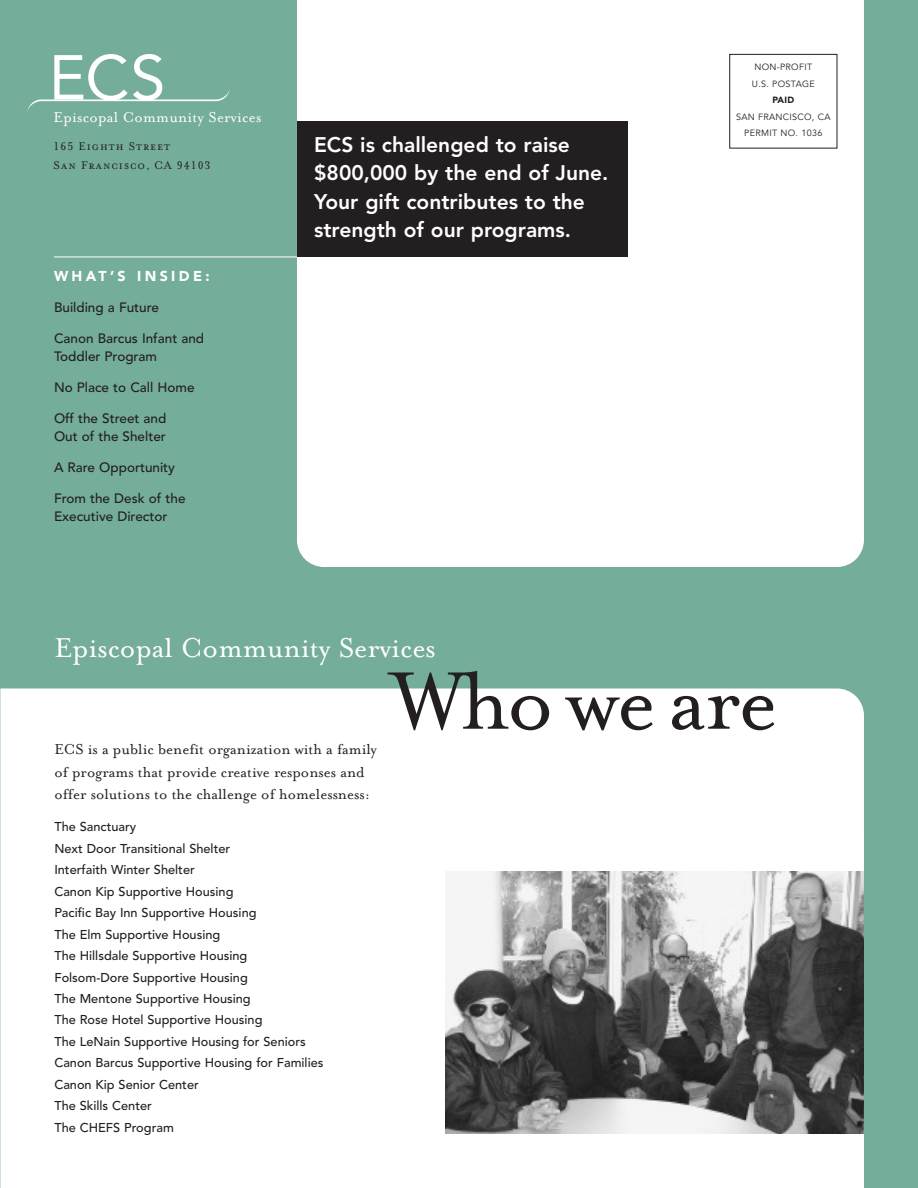
<style>
.page{position:relative;width:918px;height:1188px;background:#74ad99}
.page>*{position:absolute;margin:0;border:0;box-sizing:border-box;transform-origin:0 0}
.t1{font:93.6px "Mrs Eaves Roman";letter-spacing:-.035em;color:#231f20}
.t2{font:31.2px "Mrs Eaves Roman";color:#fff}
.t3{font:800 21px/28.5px "Avenir";color:#fff}
.t4{font:16.5px/22.5px "Mrs Eaves Roman";color:#231f20}
.t5{font:16.5px "Mrs Eaves Roman";letter-spacing:.015em;color:#fff}
.t6{font:900 14.25px "Avenir";letter-spacing:.235em;color:#fff}
.t7{font:500 13.5px/18px "Avenir";color:#231f20}
.t8{font:500 12.75px/21.5px "Avenir";color:#231f20}
.t9{font:12.75px/19.5px "Mrs Eaves Small Caps";letter-spacing:.075em;color:#231f20}
.t10{font:9px/16.5px "Avenir";letter-spacing:.035em;color:#231f20}
.t11{font:900 9px "Avenir";color:#231f20}
.s1{font-family:"Mrs Eaves Petite Caps"}
</style>
<div class="page">
<div style="left:0;top:688px;width:864px;height:500px;background:#fff"></div>
<hr style="left:54px;top:257px;width:243px;height:1px;background:#fff">
<div style="left:297px;top:0;width:567px;height:567px;background:#fff"></div>
<div style="left:729px;top:54px;width:108px;height:94px;border:1px solid #231f20"></div>
<svg style="left:27px;top:54px;width:203px;height:58px"></svg>
<div style="left:297px;top:121px;width:331px;height:135px;background:#231f20"></div>
<img style="left:446px;top:872px;width:418px;height:262px">
<p class="t5" style="left:54px;top:107px;width:209px">Episcopal Community Services</p>
<p class="t9" style="left:54px;top:136px;width:158px"><span class="s1">165</span> Eighth Street<br>San Francisco, CA <span class="s1">94103</span></p>
<h3 class="t3" style="left:314px;top:132px;width:296px">ECS is challenged to raise $800,000 by the end of June.<br>Your gift contributes to the strength of our programs.</h3>
<p class="t6" style="left:54px;top:270px;width:157px">WHAT’S INSIDE:</p>
<p class="t7" style="left:54px;top:299px;width:107px">Building a Future</p>
<p class="t7" style="left:54px;top:330px;width:152px">Canon Barcus Infant and<br>Toddler Program</p>
<p class="t7" style="left:54px;top:379px;width:142px">No Place to Call Home</p>
<p class="t7" style="left:54px;top:410px;width:114px">Off the Street and<br>Out of the Shelter</p>
<p class="t7" style="left:54px;top:459px;width:123px">A Rare Opportunity</p>
<p class="t7" style="left:54px;top:490px;width:133px">From the Desk of the<br>Executive Director</p>
<p class="t10" style="left:752px;top:60px;width:64px">NON-PROFIT<br>U.S. POSTAGE</p>
<p class="t11" style="left:772px;top:97px;width:23px">PAID</p>
<p class="t10" style="left:736px;top:109px;width:96px;text-align:center">SAN FRANCISCO, CA<br>PERMIT NO. 1036</p>
<h2 class="t2" style="left:54px;top:628px;width:383px">Episcopal Community Services</h2>
<h1 class="t1" style="left:392px;top:642px;width:388px">Who we are</h1>
<p class="t4" style="left:54px;top:737px;width:324px">ECS is a public benefit organization with a family of programs that provide creative responses and offer solutions to the challenge of homelessness:</p>
<p class="t8" style="left:54px;top:817px;width:271px">The Sanctuary<br>Next Door Transitional Shelter<br>Interfaith Winter Shelter<br>Canon Kip Supportive Housing<br>Pacific Bay Inn Supportive Housing<br>The Elm Supportive Housing<br>The Hillsdale Supportive Housing<br>Folsom-Dore Supportive Housing<br>The Mentone Supportive Housing<br>The Rose Hotel Supportive Housing<br>The LeNain Supportive Housing for Seniors<br>Canon Barcus Supportive Housing for Families<br>Canon Kip Senior Center<br>The Skills Center<br>The CHEFS Program</p>
</div>
